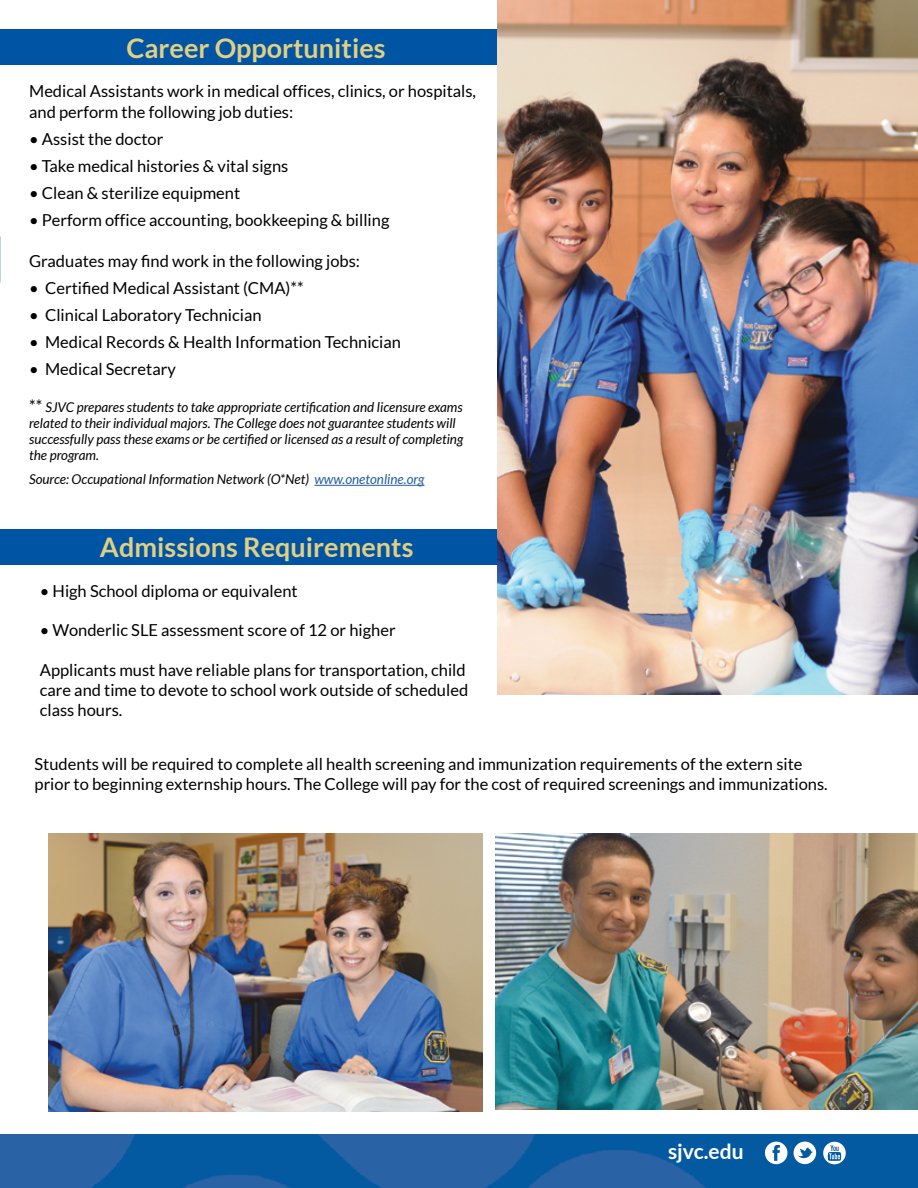
<style>
.page{position:relative;width:918px;height:1188px;background:#fff}
.page>*{position:absolute;margin:0;border:0;box-sizing:border-box;transform-origin:0 0}
.t1{font:700 27px "Lato";color:#e1cf83}
.t2{font:700 21px "Lato";color:#fff}
.t3{font:16.5px/19.8px "Lato";color:#000}
.t4{font:italic 13.5px/16.2px "Lato";color:#000}
.s1{font-style:normal;font-size:16.5px}
.s2{color:#215e9e}
</style>
<div class="page">
<div style="left:0;top:29px;width:778px;height:36px;background:#0054a4"></div>
<hr style="left:0;top:0;width:1px;height:539px;background:#e1cf83">
<div style="left:0;top:529px;width:606px;height:36px;background:#0054a4"></div>
<img style="left:0;top:1134px;width:918px;height:54px">
<hr style="left:314px;top:485px;width:111px;height:1px;background:#215e9e">
<img style="left:497px;top:0;width:421px;height:694px">
<img style="left:496px;top:833px;width:422px;height:276px">
<img style="left:49px;top:833px;width:434px;height:279px">
<svg style="left:794px;top:1142px;width:22px;height:22px"></svg>
<svg style="left:765px;top:1142px;width:23px;height:22px"></svg>
<svg style="left:823px;top:1142px;width:23px;height:22px"></svg>
<img style="left:0;top:252px;width:1px;height:277px">
<p class="t1" style="left:126px;top:32px;width:261px">Career Opportunities</p>
<p class="t3" style="left:29px;top:80px;width:448px;line-height:21px">Medical Assistants work in medical offices, clinics, or hospitals, and perform the following job duties:</p>
<p class="t3" style="left:29px;top:129px;width:136px">• Assist the doctor</p>
<p class="t3" style="left:29px;top:156px;width:261px">• Take medical histories &amp; vital signs</p>
<p class="t3" style="left:29px;top:183px;width:213px">• Clean &amp; sterilize equipment</p>
<p class="t3" style="left:29px;top:210px;width:362px">• Perform office accounting, bookkeeping &amp; billing</p>
<p class="t3" style="left:29px;top:251px;width:332px">Graduates may find work in the following jobs:</p>
<p class="t3" style="left:29px;top:278px;width:276px">• Certified Medical Assistant (CMA)**</p>
<p class="t3" style="left:29px;top:305px;width:234px">• Clinical Laboratory Technician</p>
<p class="t3" style="left:29px;top:332px;width:373px">• Medical Records &amp; Health Information Technician</p>
<p class="t3" style="left:29px;top:359px;width:148px">• Medical Secretary</p>
<p class="t4" style="left:29px;top:399px;width:436px"><span class="s1">**</span> SJVC prepares students to take appropriate certification and licensure exams related to their individual majors. The College does not guarantee students will successfully pass these exams or be certified or licensed as a result of completing the program.</p>
<p class="t4" style="left:29px;top:472px;width:397px">Source: Occupational Information Network (O*Net) <span class="s2">www.onetonline.org</span></p>
<p class="t1" style="left:100px;top:532px;width:315px">Admissions Requirements</p>
<p class="t3" style="left:40px;top:581px;width:259px">• High School diploma or equivalent</p>
<p class="t3" style="left:40px;top:620px;width:357px">• Wonderlic SLE assessment score of 12 or higher</p>
<p class="t3" style="left:40px;top:660px;width:430px">Applicants must have reliable plans for transportation, child care and time to devote to school work outside of scheduled class hours.</p>
<p class="t3" style="left:35px;top:754px;width:795px">Students will be required to complete all health screening and immunization requirements of the extern site prior to beginning externship hours. The College will pay for the cost of required screenings and immunizations.</p>
<p class="t2" style="left:668px;top:1140px;width:77px">sjvc.edu</p>
</div>
